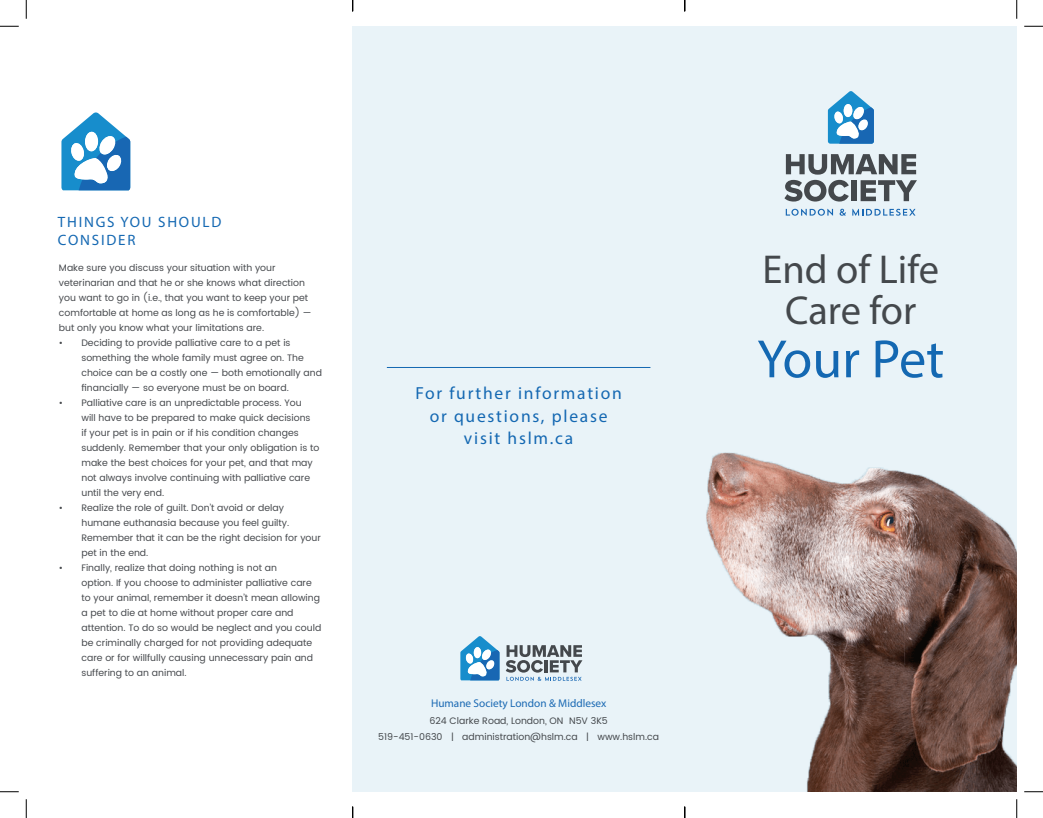
<style>
.page{position:relative;width:1043px;height:818px;background:#fff}
.page>*{position:absolute;margin:0;border:0;box-sizing:border-box;transform-origin:0 0}
.t1{font:54.25px "Myriad Pro";color:#1468b2}
.t2{font:40.5px/41.4px "Myriad Pro";color:#44484c;text-align:center}
.t3{font:17.5px/22.5px "Myriad Pro";letter-spacing:.1em;color:#1468b2;text-align:center}
.t4{font:15px/17.5px "Myriad Pro";letter-spacing:.12em;color:#1468b2}
.t5{font:11.25px "Myriad Pro";color:#1a69b3}
.t6{font:9.38px/15px "Poppins";color:#45484c}
.t7{font:9.38px/16.2px "Poppins";color:#44484c;text-align:center}
</style>
<div class="page">
<div style="left:352px;top:26px;width:664px;height:765px;background:#e9f3f8"></div>
<svg style="left:61px;top:112px;width:69px;height:78px"></svg>
<hr style="left:387px;top:367px;width:263px;height:1px;background:#1468b2">
<svg style="left:828px;top:91px;width:46px;height:53px"></svg>
<svg style="left:785px;top:209px;width:48px;height:7px"></svg>
<svg style="left:839px;top:209px;width:7px;height:7px"></svg>
<svg style="left:852px;top:209px;width:63px;height:7px"></svg>
<svg style="left:784px;top:154px;width:133px;height:47px"></svg>
<svg style="left:506px;top:645px;width:76px;height:36px"></svg>
<svg style="left:460px;top:636px;width:39px;height:44px"></svg>
<img style="left:706px;top:452px;width:310px;height:339px">
<svg style="left:0;top:25px;width:19px;height:2px"></svg>
<svg style="left:1024px;top:25px;width:19px;height:2px"></svg>
<svg style="left:0;top:791px;width:19px;height:1px"></svg>
<svg style="left:1024px;top:791px;width:19px;height:1px"></svg>
<svg style="left:25px;top:0;width:2px;height:19px"></svg>
<svg style="left:25px;top:799px;width:2px;height:19px"></svg>
<svg style="left:1016px;top:0;width:1px;height:19px"></svg>
<svg style="left:1016px;top:799px;width:1px;height:19px"></svg>
<svg style="left:352px;top:806px;width:1px;height:12px"></svg>
<svg style="left:684px;top:806px;width:1px;height:12px"></svg>
<h3 class="t4" style="left:58px;top:213px;width:165px">THINGS YOU SHOULD<br>CONSIDER</h3>
<p class="t6" style="left:59px;top:260px;width:254px">Make sure you discuss your situation with your veterinarian and that he or she knows what direction you want to go in (i.e., that you want to keep your pet comfortable at home as long as he is comfortable) — but only you know what your limitations are.</p>
<p class="t6" style="left:81px;top:335px;width:242px;text-indent:-22px">• Deciding to provide palliative care to a pet is something the whole family must agree on. The choice can be a costly one — both emotionally and financially — so everyone must be on board.</p>
<p class="t6" style="left:81px;top:395px;width:239px;text-indent:-22px">• Palliative care is an unpredictable process. You<br>will have to be prepared to make quick decisions<br>if your pet is in pain or if his condition changes suddenly. Remember that your only obligation is to make the best choices for your pet, and that may not always involve continuing with palliative care until the very end.</p>
<p class="t6" style="left:81px;top:500px;width:241px;text-indent:-22px">• Realize the role of guilt. Don’t avoid or delay humane euthanasia because you feel guilty.<br>Remember that it can be the right decision for your pet in the end.</p>
<p class="t6" style="left:81px;top:560px;width:241px;text-indent:-22px">• Finally, realize that doing nothing is not an<br>option. If you choose to administer palliative care to your animal, remember it doesn’t mean allowing a pet to die at home without proper care and attention. To do so would be neglect and you could be criminally charged for not providing adequate care or for willfully causing unnecessary pain and suffering to an animal.</p>
<h3 class="t3" style="left:415px;top:382px;width:208px">For further information or questions, please visit hslm.ca</h3>
<p class="t5" style="left:431px;top:696px;width:177px">Humane Society London &amp; Middlesex</p>
<p class="t7" style="left:378px;top:712px;width:282px">624 Clarke Road, London, ON N5V 3K5<br>519-451-0630 | administration@hslm.ca | www.hslm.ca</p>
<h2 class="t2" style="left:762px;top:248px;width:178px">End of Life<br>Care for</h2>
<h1 class="t1" style="left:757px;top:325px;width:188px">Your Pet</h1>
</div>
